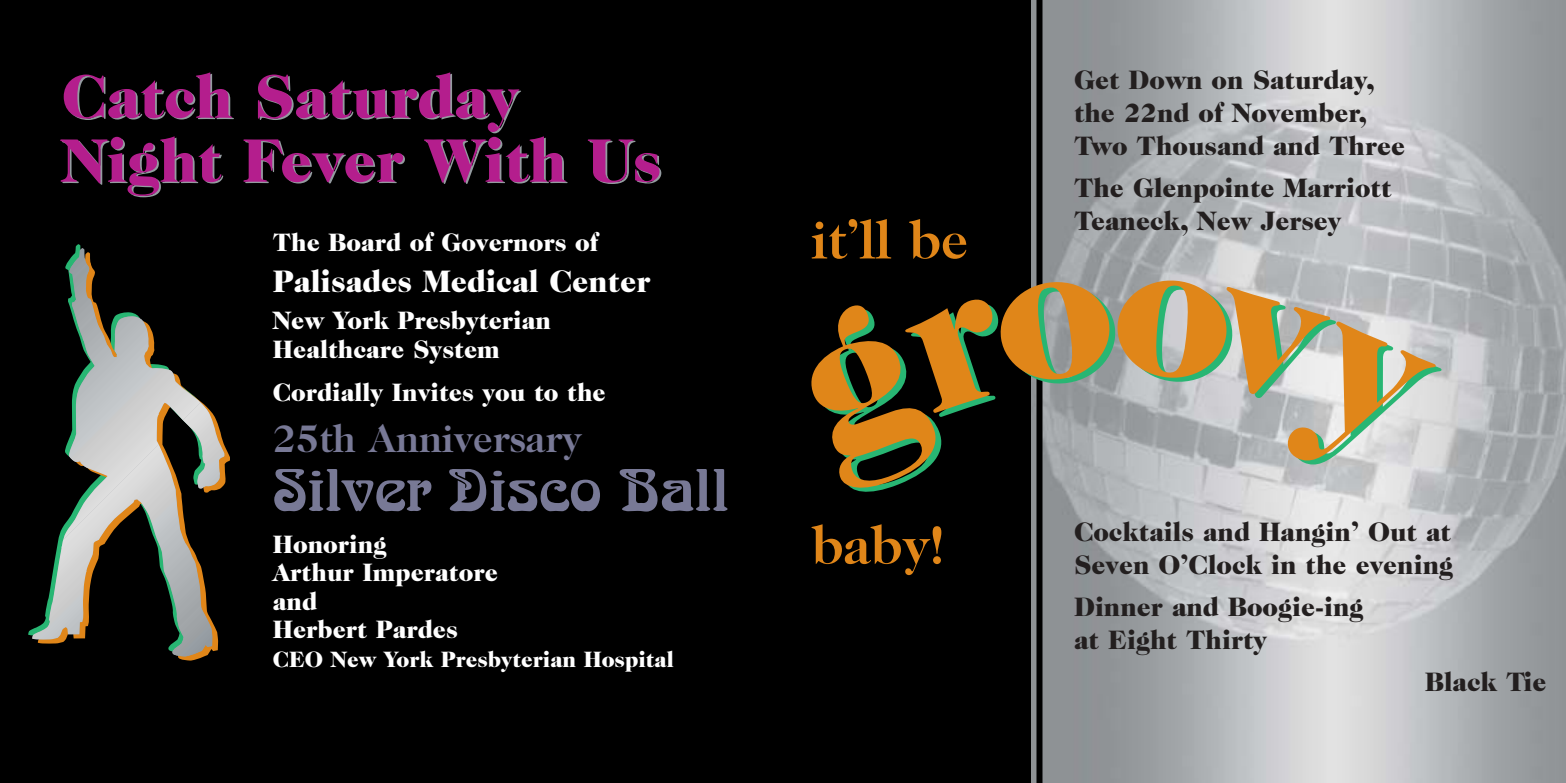
<style>
.page{position:relative;width:1566px;height:783px;background:#fff}
.page>*{position:absolute;margin:0;border:0;box-sizing:border-box;transform-origin:0 0}
.t1{font:900 62.1px/64.1px "Caslon Two Twenty Four";color:#b41e8d}
.t2{font:58.5px "Arnold Boecklin";color:#787996}
.t3{font:700 54px "Caslon Two Twenty Four";color:#e08619}
.t4{font:700 39px "Caslon Two Twenty Four";color:#787996}
.t5{font:900 31.5px "Caslon Two Twenty Four";color:#fff}
.t6{font:900 27px/33px "Caslon Two Twenty Four";color:#231f1f}
.t7{font:900 25.5px/28.5px "Caslon Two Twenty Four";color:#fff}
.t8{font:900 22.5px "Caslon Two Twenty Four";color:#fff}
</style>
<div class="page">
<img style="left:1030px;top:0;width:536px;height:783px">
<div style="left:0;top:0;width:1030px;height:783px;background:#000"></div>
<img style="left:65px;top:248px;width:109px;height:163px">
<img style="left:57px;top:269px;width:116px;height:276px">
<img style="left:174px;top:373px;width:46px;height:56px">
<img style="left:58px;top:429px;width:166px;height:228px">
<img style="left:32px;top:545px;width:165px;height:112px">
<div style="left:1036px;top:0;width:6px;height:783px;background:#000"></div>
<svg style="left:1030px;top:275px;width:406px;height:223px;background:#babcbe"></svg>
<h1 class="t1" style="left:62px;top:70px;width:601px">Catch Saturday<br>Night Fever With Us</h1>
<p class="t7" style="left:273px;top:231px;width:327px">The Board of Governors of</p>
<p class="t5" style="left:273px;top:269px;width:379px">Palisades Medical Center</p>
<p class="t7" style="left:273px;top:309px;width:280px">New York Presbyterian<br>Healthcare System</p>
<p class="t7" style="left:273px;top:381px;width:335px">Cordially Invites you to the</p>
<h3 class="t4" style="left:273px;top:424px;width:310px">25th Anniversary</h3>
<h2 class="t2" style="left:273px;top:469px;width:458px">Silver Disco Ball</h2>
<p class="t7" style="left:273px;top:532px;width:227px">Honoring<br>Arthur Imperatore and<br>Herbert Pardes</p>
<p class="t8" style="left:273px;top:650px;width:402px">CEO New York Presbyterian Hospital</p>
<h3 class="t3" style="left:811px;top:219px;width:158px">it’ll be</h3>
<h3 class="t3" style="left:811px;top:524px;width:135px">baby!</h3>
<p class="t6" style="left:1074px;top:65px;width:333px">Get Down on Saturday, the 22nd of November,<br>Two Thousand and Three</p>
<p class="t6" style="left:1074px;top:173px;width:319px">The Glenpointe Marriott<br>Teaneck, New Jersey</p>
<p class="t6" style="left:1074px;top:518px;width:381px">Cocktails and Hangin’ Out at<br>Seven O’Clock in the evening</p>
<p class="t6" style="left:1074px;top:593px;width:291px">Dinner and Boogie-ing at Eight Thirty</p>
<p class="t6" style="left:1425px;top:668px;width:123px">Black Tie</p>
</div>
